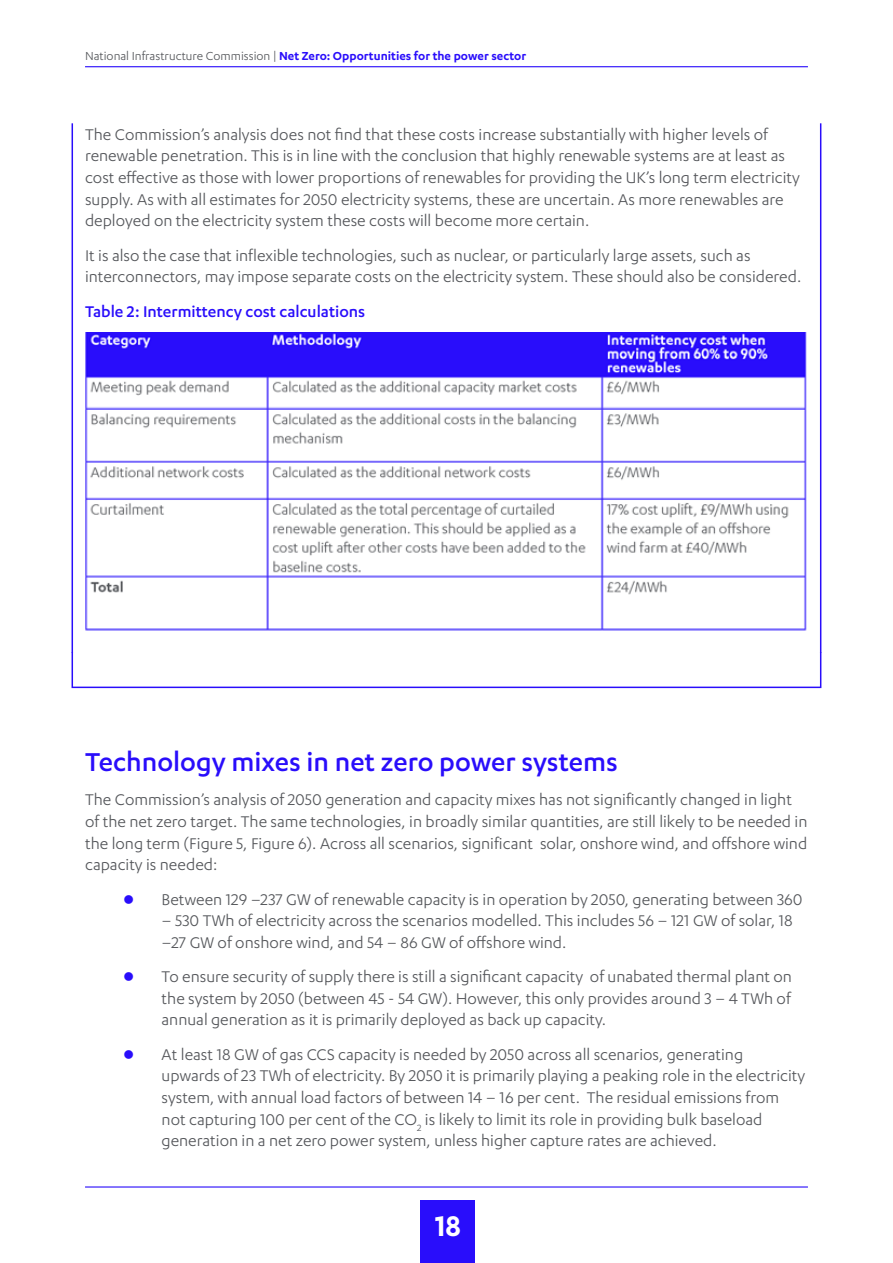
<style>
.page{position:relative;width:893px;height:1263px;background:#fff}
.page>*{position:absolute;margin:0;border:0;box-sizing:border-box;transform-origin:0 0}
.t1{font:600 33px "Karbon";color:#fff}
.t2{font:500 30px "Karbon";color:#290dfb}
.t3{font:18px/21.6px "Karbon";color:#54565a}
.t4{font:500 18px "Karbon";color:#290dfb}
.t5{font:600 13.5px "Karbon";color:#290dfb}
.s1{font-weight:400;color:#54565a}
</style>
<div class="page">
<div style="left:421px;top:1200px;width:54px;height:63px;background:#290dfb"></div>
<hr style="left:85px;top:66px;width:723px;height:1px;background:#290dfb">
<hr style="left:85px;top:1186px;width:723px;height:1px;background:#290dfb">
<hr style="left:72px;top:123px;width:1px;height:530px;background:#290dfb">
<hr style="left:820px;top:123px;width:1px;height:530px;background:#290dfb">
<div style="left:72px;top:652px;width:749px;height:36px;border:2px solid #290dfb"></div>
<img style="left:85px;top:333px;width:722px;height:298px">
<p class="t5" style="left:85px;top:48px;width:442px"><span class="s1">National Infrastructure Commission |</span> Net Zero: Opportunities for the power sector</p>
<p class="t3" style="left:85px;top:123px;width:716px">The Commission’s analysis does not find that these costs increase substantially with higher levels of renewable penetration. This is in line with the conclusion that highly renewable systems are at least as cost effective as those with lower proportions of renewables for providing the UK’s long term electricity supply. As with all estimates for 2050 electricity systems, these are uncertain. As more renewables are deployed on the electricity system these costs will become more certain.</p>
<p class="t3" style="left:85px;top:244px;width:718px">It is also the case that inflexible technologies, such as nuclear, or particularly large assets, such as interconnectors, may impose separate costs on the electricity system. These should also be considered.</p>
<p class="t4" style="left:85px;top:301px;width:282px">Table 2: Intermittency cost calculations</p>
<h2 class="t2" style="left:85px;top:745px;width:534px">Technology mixes in net zero power systems</h2>
<p class="t3" style="left:85px;top:789px;width:724px">The Commission’s analysis of 2050 generation and capacity mixes has not significantly changed in light of the net zero target. The same technologies, in broadly similar quantities, are still likely to be needed in the long term (Figure 5, Figure 6). Across all scenarios, significant solar, onshore wind, and offshore wind capacity is needed:</p>
<p class="t3" style="left:162px;top:888px;width:642px">Between 129 –237 GW of renewable capacity is in operation by 2050, generating between 360</p>
<p class="t3" style="left:162px;top:909px;width:633px">– 530 TWh of electricity across the scenarios modelled. This includes 56 – 121 GW of solar, 18 –27 GW of onshore wind, and 54 – 86 GW of offshore wind.</p>
<p class="t3" style="left:162px;top:965px;width:632px;text-align:justify">To ensure security of supply there is still a significant capacity of unabated thermal plant on the system by 2050 (between 45 - 54 GW). However, this only provides around 3 – 4 TWh of annual generation as it is primarily deployed as back up capacity.</p>
<p class="t3" style="left:162px;top:1043px;width:645px">At least 18 GW of gas CCS capacity is needed by 2050 across all scenarios, generating upwards of 23 TWh of electricity. By 2050 it is primarily playing a peaking role in the electricity system, with annual load factors of between 14 – 16 per cent. The residual emissions from not capturing 100 per cent of the CO<sub>2</sub> is likely to limit its role in providing bulk baseload generation in a net zero power system, unless higher capture rates are achieved.</p>
<h1 class="t1" style="left:435px;top:1207px;width:28px">18</h1>
</div>
